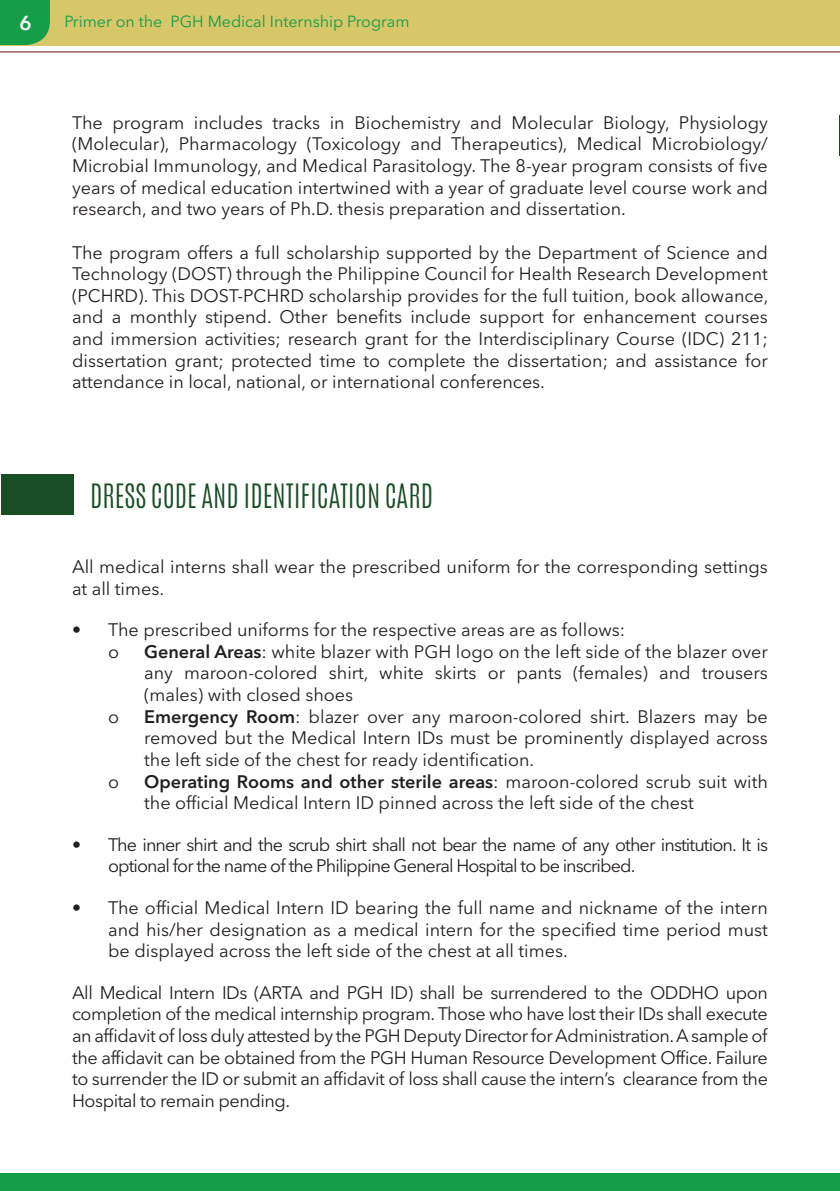
<style>
.page{position:relative;width:840px;height:1191px;background:#fff}
.page>*{position:absolute;margin:0;border:0;box-sizing:border-box;transform-origin:0 0}
.t1{font:300 28px "Antonio";color:#194d24}
.t2{font:600 20px "Avenir Next LT Pro";color:#fff}
.t3{font:18px/21.6px "Avenir Next LT Pro";color:#231f20;text-align:justify}
.t4{font:18px/21.6px "Avenir Next LT Pro";letter-spacing:-.05em;color:#231f20}
.t5{font:16px "Avenir Next LT Pro";color:#169d48}
.s1{font-weight:600}
</style>
<div class="page">
<div style="left:0;top:0;width:839px;height:45px;background:#d6c76a"></div>
<div style="left:0;top:1173px;width:839px;height:18px;background:#169d48"></div>
<div style="left:0;top:0;width:50px;height:45px;background:#169d48"></div>
<hr style="left:0;top:51px;width:839px;height:1px;background:#690a0c">
<div style="left:1px;top:474px;width:72px;height:40px;background:#194d24"></div>
<hr style="left:839px;top:115px;width:1px;height:40px;background:#194d24">
<p class="t2" style="left:19px;top:11px;width:14px">6</p>
<p class="t5" style="left:64px;top:12px;width:346px">Primer on the PGH Medical Internship Program</p>
<p class="t3" style="left:72px;top:112px;width:697px">The program includes tracks in Biochemistry and Molecular Biology, Physiology (Molecular), Pharmacology (Toxicology and Therapeutics), Medical Microbiology/ Microbial Immunology, and Medical Parasitology. The 8-year program consists of five years of medical education intertwined with a year of graduate level course work and research, and two years of Ph.D. thesis preparation and dissertation.</p>
<p class="t3" style="left:72px;top:241px;width:697px">The program offers a full scholarship supported by the Department of Science and Technology (DOST) through the Philippine Council for Health Research Development (PCHRD). This DOST-PCHRD scholarship provides for the full tuition, book allowance, and a monthly stipend. Other benefits include support for enhancement courses and immersion activities; research grant for the Interdisciplinary Course (IDC) 211; dissertation grant; protected time to complete the dissertation; and assistance for attendance in local, national, or international conferences.</p>
<p class="t1" style="left:90px;top:476px;width:344px">DRESS CODE AND IDENTIFICATION CARD</p>
<p class="t3" style="left:72px;top:556px;width:697px">All medical interns shall wear the prescribed uniform for the corresponding settings at all times.</p>
<p class="t3" style="left:72px;top:619px;width:554px">• The prescribed uniforms for the respective areas are as follows:</p>
<p class="t3" style="left:108px;top:640px;width:12px">o</p>
<p class="t3" style="left:144px;top:640px;width:625px"><span class="s1">General Areas</span>: white blazer with PGH logo on the left side of the blazer over any maroon-colored shirt, white skirts or pants (females) and trousers (males) with closed shoes</p>
<p class="t3" style="left:108px;top:705px;width:12px">o</p>
<p class="t3" style="left:144px;top:705px;width:625px"><span class="s1">Emergency Room</span>: blazer over any maroon-colored shirt. Blazers may be removed but the Medical Intern IDs must be prominently displayed across the left side of the chest for ready identification.</p>
<p class="t3" style="left:108px;top:770px;width:12px">o</p>
<p class="t3" style="left:144px;top:770px;width:625px"><span class="s1">Operating Rooms and other sterile areas</span>: maroon-colored scrub suit with the official Medical Intern ID pinned across the left side of the chest</p>
<p class="t4" style="left:108px;top:833px;width:661px;text-indent:-36px">• The inner shirt and the scrub shirt shall not bear the name of any other institution. It is optional for the name of the Philippine General Hospital to be inscribed.</p>
<p class="t3" style="left:108px;top:896px;width:661px;text-indent:-36px">• The official Medical Intern ID bearing the full name and nickname of the intern and his/her designation as a medical intern for the specified time period must be displayed across the left side of the chest at all times.</p>
<p class="t3" style="left:72px;top:981px;width:697px">All Medical Intern IDs (ARTA and PGH ID) shall be surrendered to the ODDHO upon completion of the medical internship program. Those who have lost their IDs shall execute an affidavit of loss duly attested by the PGH Deputy Director for Administration. A sample of the affidavit can be obtained from the PGH Human Resource Development Office. Failure to surrender the ID or submit an affidavit of loss shall cause the intern’s clearance from the Hospital to remain pending.</p>
</div>
